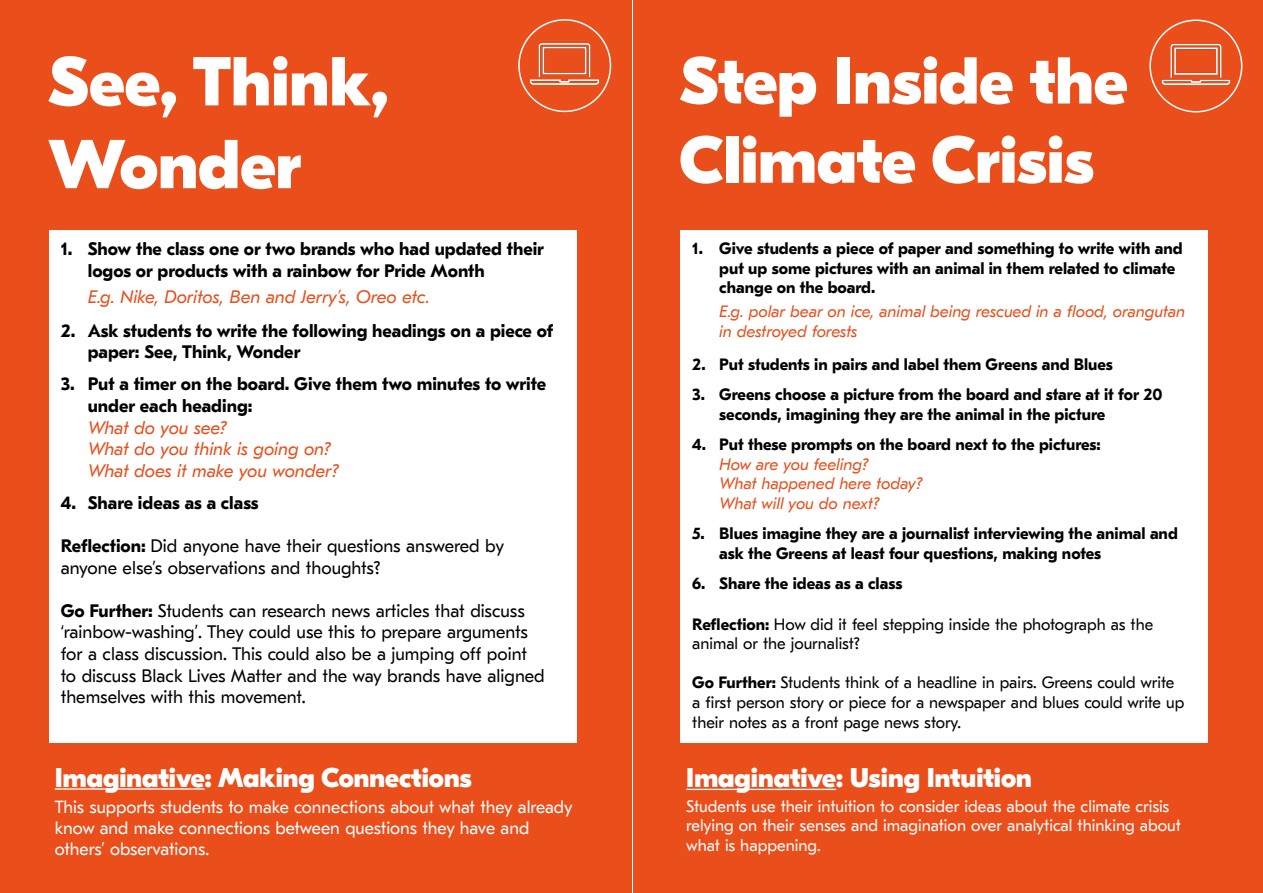
<style>
.page{position:relative;width:1263px;height:893px;background:#fff}
.page>*{position:absolute;margin:0;border:0;box-sizing:border-box;transform-origin:0 0}
.t1{font:800 69px/82.8px "GT Eesti Display";color:#fff}
.t2{font:800 66px/79.2px "GT Eesti Display";color:#fff}
.t3{font:800 27px "GT Eesti Display";color:#fff}
.t4{font:18px/21.6px "GT Eesti Text";color:#000}
.t5{font:700 18px/21.6px "GT Eesti Text";color:#000}
.t6{font:italic 18px/21.6px "GT Eesti Text";color:#e94e1b}
.t7{font:17.55px/21px "GT Eesti Text";color:#fff}
.t8{font:16.5px/19.8px "GT Eesti Text";color:#fff}
.t9{font:700 16.35px/19.6px "GT Eesti Text";color:#000}
.t10{font:16.35px/19.6px "GT Eesti Text";color:#000}
.t11{font:italic 16.35px/19.6px "GT Eesti Text";color:#e94e1b}
.s1{font-weight:700}
</style>
<div class="page">
<div style="left:0;top:0;width:631px;height:893px;background:#e94e1b"></div>
<div style="left:49px;top:230px;width:528px;height:512px;background:#fff"></div>
<img style="left:529px;top:28px;width:71px;height:71px">
<div style="left:518px;top:19px;width:93px;height:93px;border:2px solid #fff;border-radius:50%"></div>
<hr style="left:55px;top:788px;width:150px;height:2px;background:#fff">
<div style="left:633px;top:0;width:630px;height:893px;background:#e94e1b"></div>
<div style="left:680px;top:230px;width:528px;height:512px;background:#fff"></div>
<hr style="left:686px;top:789px;width:150px;height:1px;background:#fff">
<img style="left:1160px;top:28px;width:72px;height:72px">
<div style="left:1149px;top:20px;width:93px;height:93px;border:2px solid #fff;border-radius:50%"></div>
<h1 class="t1" style="left:48px;top:42px;width:342px">See, Think,<br>Wonder</h1>
<p class="t5" style="left:88px;top:239px;width:458px;text-indent:-27px">1. Show the class one or two brands who had updated their logos or products with a rainbow for Pride Month</p>
<p class="t6" style="left:88px;top:286px;width:343px">E.g. Nike, Doritos, Ben and Jerry’s, Oreo etc.</p>
<p class="t5" style="left:88px;top:320px;width:467px;text-indent:-27px">2. Ask students to write the following headings on a piece of paper: See, Think, Wonder</p>
<p class="t5" style="left:88px;top:374px;width:460px;text-indent:-27px">3. Put a timer on the board. Give them two minutes to write under each heading:</p>
<p class="t6" style="left:88px;top:417px;width:252px">What do you see?<br>What do you think is going on?<br>What does it make you wonder?</p>
<p class="t5" style="left:61px;top:492px;width:199px">4. Share ideas as a class</p>
<p class="t4" style="left:61px;top:535px;width:445px"><span class="s1">Reflection:</span> Did anyone have their questions answered by anyone else’s observations and thoughts?</p>
<p class="t4" style="left:61px;top:600px;width:486px"><span class="s1">Go Further:</span> Students can research news articles that discuss ‘rainbow-washing’. They could use this to prepare arguments for a class discussion. This could also be a jumping off point to discuss Black Lives Matter and the way brands have aligned themselves with this movement.</p>
<h3 class="t3" style="left:55px;top:763px;width:419px">Imaginative: Making Connections</h3>
<p class="t7" style="left:55px;top:796px;width:519px">This supports students to make connections about what they already know and make connections between questions they have and others’ observations.</p>
<h2 class="t2" style="left:679px;top:43px;width:450px">Step Inside the<br>Climate Crisis</h2>
<p class="t9" style="left:719px;top:239px;width:465px;text-indent:-27px">1. Give students a piece of paper and something to write with and put up some pictures with an animal in them related to climate change on the board.</p>
<p class="t11" style="left:719px;top:302px;width:467px">E.g. polar bear on ice, animal being rescued in a flood, orangutan in destroyed forests</p>
<p class="t9" style="left:692px;top:355px;width:422px">2. Put students in pairs and label them Greens and Blues</p>
<p class="t9" style="left:719px;top:385px;width:445px;text-indent:-27px">3. Greens choose a picture from the board and stare at it for 20 seconds, imagining they are the animal in the picture</p>
<p class="t9" style="left:692px;top:435px;width:410px">4. Put these prompts on the board next to the pictures:</p>
<p class="t11" style="left:719px;top:454px;width:204px">How are you feeling?<br>What happened here today?<br>What will you do next?</p>
<p class="t9" style="left:719px;top:524px;width:460px;text-indent:-27px">5. Blues imagine they are a journalist interviewing the animal and ask the Greens at least four questions, making notes</p>
<p class="t9" style="left:692px;top:574px;width:212px">6. Share the ideas as a class</p>
<p class="t10" style="left:692px;top:614px;width:462px"><span class="s1">Reflection:</span> How did it feel stepping inside the photograph as the animal or the journalist?</p>
<p class="t10" style="left:692px;top:673px;width:494px"><span class="s1">Go Further:</span> Students think of a headline in pairs. Greens could write a first person story or piece for a newspaper and blues could write up their notes as a front page news story.</p>
<h3 class="t3" style="left:686px;top:763px;width:347px">Imaginative: Using Intuition</h3>
<p class="t8" style="left:686px;top:796px;width:496px">Students use their intuition to consider ideas about the climate crisis relying on their senses and imagination over analytical thinking about what is happening.</p>
</div>
